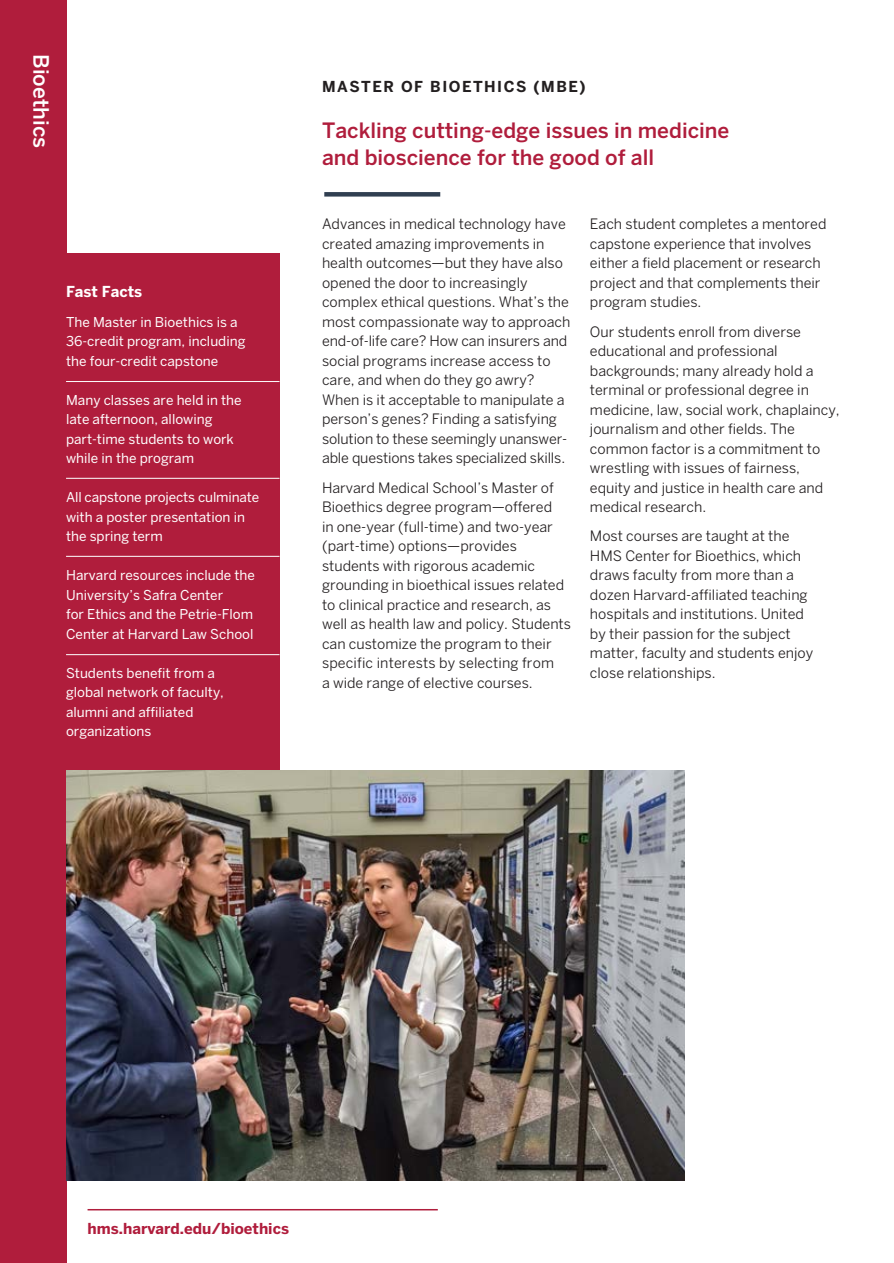
<style>
.page{position:relative;width:894px;height:1263px;background:#fff}
.page>*{position:absolute;margin:0;border:0;box-sizing:border-box;transform-origin:0 0}
.t1{font:500 21px/27px "Benton Sans";color:#b01d3c}
.t2{font:500 21px "Benton Sans";color:#fff}
.t3{font:700 15px "Benton Sans";color:#b01d3c}
.t4{font:700 15px "Benton Sans";letter-spacing:.1em;color:#231f20}
.t5{font:700 15px "Benton Sans";color:#fff}
.t6{font:14.25px/19.5px "Benton Sans";color:#231f20}
.t7{font:13.5px/19.5px "Benton Sans";color:#fff}
</style>
<div class="page">
<div style="left:66px;top:254px;width:213px;height:516px;background:#b01d3c"></div>
<div style="left:0;top:0;width:66px;height:1263px;background:#b01d3c"></div>
<hr style="left:66px;top:381px;width:213px;height:1px;background:#fff">
<hr style="left:66px;top:478px;width:213px;height:1px;background:#fff">
<hr style="left:66px;top:556px;width:213px;height:1px;background:#fff">
<hr style="left:66px;top:654px;width:213px;height:1px;background:#fff">
<img style="left:66px;top:770px;width:618px;height:410px">
<div style="left:324px;top:192px;width:116px;height:5px;background:#303f51"></div>
<hr style="left:87px;top:1209px;width:350px;height:1px;background:#b01d3c">
<h1 class="t2" style="left:53px;top:54px;width:96px;rotate:90deg">Bioethics</h1>
<p class="t5" style="left:66px;top:283px;width:78px">Fast Facts</p>
<p class="t7" style="left:66px;top:312px;width:181px">The Master in Bioethics is a<br>36-credit program, including the four-credit capstone</p>
<p class="t7" style="left:66px;top:390px;width:177px">Many classes are held in the late afternoon, allowing part-time students to work while in the program</p>
<p class="t7" style="left:66px;top:487px;width:195px">All capstone projects culminate with a poster presentation in the spring term</p>
<p class="t7" style="left:66px;top:565px;width:190px">Harvard resources include the<br>University’s Safra Center<br>for Ethics and the Petrie-Flom<br>Center at Harvard Law School</p>
<p class="t7" style="left:66px;top:663px;width:159px">Students benefit from a global network of faculty, alumni and affiliated organizations</p>
<p class="t4" style="left:322px;top:78px;width:265px">MASTER OF BIOETHICS (MBE)</p>
<h1 class="t1" style="left:322px;top:116px;width:409px">Tackling cutting-edge issues in medicine and bioscience for the good of all</h1>
<p class="t6" style="left:322px;top:214px;width:250px">Advances in medical technology have created amazing improvements in health outcomes—but they have also opened the door to increasingly complex ethical questions. What’s the most compassionate way to approach end-of-life care? How can insurers and social programs increase access to care, and when do they go awry?<br>When is it acceptable to manipulate a person’s genes? Finding a satisfying solution to these seemingly unanswer&shy;able questions takes specialized skills.</p>
<p class="t6" style="left:322px;top:477px;width:250px">Harvard Medical School’s Master of Bioethics degree program—offered<br>in one-year (full-time) and two-year (part-time) options—provides students with rigorous academic grounding in bioethical issues related to clinical practice and research, as well as health law and policy. Students can customize the program to their specific interests by selecting from<br>a wide range of elective courses.</p>
<p class="t6" style="left:589px;top:214px;width:238px">Each student completes a mentored capstone experience that involves either a field placement or research project and that complements their program studies.</p>
<p class="t6" style="left:589px;top:321px;width:251px">Our students enroll from diverse educational and professional backgrounds; many already hold a terminal or professional degree in medicine, law, social work, chaplaincy, journalism and other fields. The common factor is a commitment to wrestling with issues of fairness, equity and justice in health care and medical research.</p>
<p class="t6" style="left:589px;top:526px;width:225px">Most courses are taught at the<br>HMS Center for Bioethics, which draws faculty from more than a dozen Harvard-affiliated teaching hospitals and institutions. United by their passion for the subject matter, faculty and students enjoy close relationships.</p>
<p class="t3" style="left:87px;top:1219px;width:203px">hms.harvard.edu/bioethics</p>
</div>
